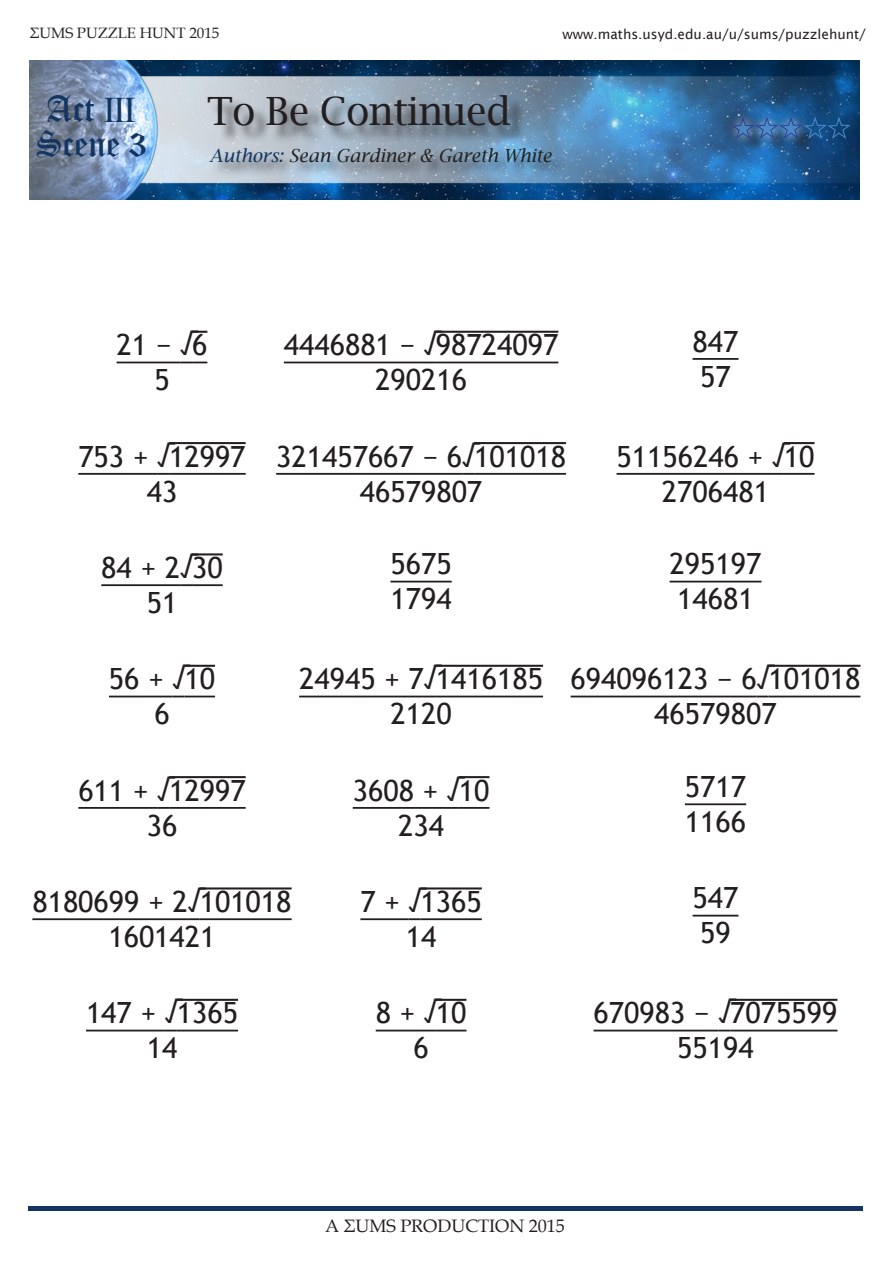
<style>
.page{position:relative;width:893px;height:1263px;background:#fff}
.page>*{position:absolute;margin:0;border:0;box-sizing:border-box;transform-origin:0 0}
.t1{font:39px "Lucida Bright";letter-spacing:-.02em;color:#231f20}
.t2{font:36px "Old English Text";letter-spacing:-.01em;color:#123562}
.t3{font:36px "Old English Text";letter-spacing:-.01em;color:#123562;scale:.85 1}
.t4{font:29.25px "Trebuchet MS";color:#231f20}
.t5{font:italic 18px "Lucida Bright";color:#231f20}
.t6{font:18px "Book Antiqua";color:#231f20}
.t7{font:15px "Book Antiqua";color:#231f20}
.t8{font:13.5px "Lucida Sans";color:#231f20}
.s1{font-family:"Times New Roman"}
.s2{color:#123562}
.s3{font-size:34.05px}
</style>
<div class="page">
<img style="left:30px;top:61px;width:830px;height:138px">
<div style="left:28px;top:1206px;width:835px;height:5px;background:#123562"></div>
<div style="left:211px;top:97px;width:317px;height:47px;background:#231f20;opacity:.75"></div>
<div style="left:211px;top:149px;width:356px;height:29px;background:#231f20;opacity:.75"></div>
<div style="left:735px;top:121px;width:37px;height:35px;background:#231f20;opacity:.75"></div>
<div style="left:724px;top:109px;width:38px;height:38px;background:#fff;opacity:.75"></div>
<div style="left:759px;top:120px;width:37px;height:36px;background:#231f20;opacity:.75"></div>
<div style="left:748px;top:109px;width:38px;height:38px;background:#fff;opacity:.75"></div>
<div style="left:783px;top:120px;width:37px;height:36px;background:#231f20;opacity:.75"></div>
<div style="left:772px;top:109px;width:38px;height:38px;background:#fff;opacity:.75"></div>
<svg style="left:730px;top:117px;width:122px;height:23px;background:#2d5f95"></svg>
<hr style="left:86px;top:1030px;width:79px;height:1px;background:#231f20">
<svg style="left:165px;top:1030px;width:12px;height:1px"></svg>
<hr style="left:177px;top:1030px;width:61px;height:1px;background:#231f20">
<hr style="left:177px;top:999px;width:61px;height:2px;background:#231f20">
<hr style="left:117px;top:362px;width:63px;height:1px;background:#231f20">
<svg style="left:180px;top:362px;width:27px;height:1px"></svg>
<svg style="left:192px;top:331px;width:15px;height:2px"></svg>
<hr style="left:78px;top:473px;width:79px;height:2px;background:#231f20">
<svg style="left:157px;top:473px;width:12px;height:2px"></svg>
<hr style="left:169px;top:473px;width:77px;height:2px;background:#231f20">
<hr style="left:169px;top:442px;width:77px;height:2px;background:#231f20">
<hr style="left:101px;top:584px;width:79px;height:2px;background:#231f20">
<svg style="left:180px;top:584px;width:12px;height:2px"></svg>
<hr style="left:192px;top:584px;width:31px;height:2px;background:#231f20">
<hr style="left:192px;top:553px;width:31px;height:2px;background:#231f20">
<hr style="left:109px;top:696px;width:64px;height:1px;background:#231f20">
<hr style="left:184px;top:696px;width:31px;height:1px;background:#231f20">
<hr style="left:184px;top:665px;width:31px;height:2px;background:#231f20">
<hr style="left:78px;top:807px;width:79px;height:2px;background:#231f20">
<svg style="left:157px;top:807px;width:12px;height:2px"></svg>
<hr style="left:169px;top:807px;width:77px;height:2px;background:#231f20">
<hr style="left:169px;top:776px;width:77px;height:2px;background:#231f20">
<hr style="left:32px;top:918px;width:156px;height:2px;background:#231f20">
<svg style="left:188px;top:918px;width:12px;height:2px"></svg>
<hr style="left:200px;top:918px;width:92px;height:2px;background:#231f20">
<hr style="left:200px;top:887px;width:92px;height:2px;background:#231f20">
<hr style="left:376px;top:1030px;width:48px;height:1px;background:#231f20">
<svg style="left:424px;top:1030px;width:12px;height:1px"></svg>
<hr style="left:436px;top:1030px;width:30px;height:1px;background:#231f20">
<hr style="left:436px;top:999px;width:30px;height:2px;background:#231f20">
<hr style="left:284px;top:362px;width:140px;height:1px;background:#231f20">
<svg style="left:424px;top:362px;width:12px;height:1px"></svg>
<hr style="left:436px;top:362px;width:122px;height:1px;background:#231f20">
<hr style="left:436px;top:331px;width:122px;height:2px;background:#231f20">
<hr style="left:276px;top:473px;width:186px;height:2px;background:#231f20">
<svg style="left:462px;top:473px;width:12px;height:2px"></svg>
<hr style="left:474px;top:473px;width:92px;height:2px;background:#231f20">
<hr style="left:474px;top:442px;width:92px;height:2px;background:#231f20">
<hr style="left:390px;top:581px;width:62px;height:1px;background:#231f20">
<hr style="left:299px;top:696px;width:125px;height:1px;background:#231f20">
<svg style="left:424px;top:696px;width:12px;height:1px"></svg>
<hr style="left:436px;top:696px;width:107px;height:1px;background:#231f20">
<hr style="left:436px;top:665px;width:107px;height:2px;background:#231f20">
<hr style="left:353px;top:807px;width:94px;height:2px;background:#231f20">
<svg style="left:447px;top:807px;width:12px;height:2px"></svg>
<hr style="left:459px;top:807px;width:30px;height:2px;background:#231f20">
<hr style="left:459px;top:776px;width:30px;height:2px;background:#231f20">
<hr style="left:360px;top:918px;width:49px;height:2px;background:#231f20">
<svg style="left:409px;top:918px;width:12px;height:2px"></svg>
<hr style="left:421px;top:918px;width:61px;height:2px;background:#231f20">
<hr style="left:421px;top:887px;width:61px;height:2px;background:#231f20">
<hr style="left:594px;top:1030px;width:124px;height:1px;background:#231f20">
<svg style="left:718px;top:1030px;width:12px;height:1px"></svg>
<hr style="left:730px;top:1030px;width:107px;height:1px;background:#231f20">
<hr style="left:730px;top:999px;width:107px;height:2px;background:#231f20">
<hr style="left:693px;top:358px;width:45px;height:2px;background:#231f20">
<hr style="left:617px;top:473px;width:155px;height:2px;background:#231f20">
<svg style="left:772px;top:473px;width:12px;height:2px"></svg>
<hr style="left:784px;top:473px;width:30px;height:2px;background:#231f20">
<hr style="left:784px;top:442px;width:30px;height:2px;background:#231f20">
<hr style="left:670px;top:581px;width:91px;height:1px;background:#231f20">
<hr style="left:571px;top:696px;width:186px;height:1px;background:#231f20">
<svg style="left:757px;top:696px;width:12px;height:1px"></svg>
<hr style="left:769px;top:696px;width:91px;height:1px;background:#231f20">
<hr style="left:769px;top:665px;width:91px;height:2px;background:#231f20">
<hr style="left:685px;top:803px;width:61px;height:2px;background:#231f20">
<hr style="left:693px;top:915px;width:45px;height:1px;background:#231f20">
<p class="t7" style="left:30px;top:22px;width:191px">ΣUMS PUZZLE HUNT 2015</p>
<p class="t8" style="left:562px;top:26px;width:305px">www.maths.usyd.edu.au/u/sums/puzzlehunt/</p>
<p class="t2" style="left:46px;top:86px;width:91px">Act <span class="s1">III</span></p>
<p class="t3" style="left:37px;top:121px;width:131px">Scene 3</p>
<p class="t1" style="left:207px;top:88px;width:306px">To Be Continued</p>
<p class="t5" style="left:210px;top:146px;width:344px"><span class="s2">Authors:</span> Sean Gardiner &amp; Gareth White</p>
<p class="t4" style="left:117px;top:328px;width:92px">21 − <span class="s3">√</span>6</p>
<p class="t4" style="left:154px;top:363px;width:17px">5</p>
<p class="t4" style="left:78px;top:439px;width:169px">753 + <span class="s3">√</span>12997</p>
<p class="t4" style="left:147px;top:474px;width:32px">43</p>
<p class="t4" style="left:101px;top:550px;width:123px">84 + 2<span class="s3">√</span>30</p>
<p class="t4" style="left:147px;top:585px;width:32px">51</p>
<p class="t4" style="left:284px;top:328px;width:276px">4446881 − <span class="s3">√</span>98724097</p>
<p class="t4" style="left:375px;top:363px;width:93px">290216</p>
<p class="t4" style="left:276px;top:439px;width:291px">321457667 − 6<span class="s3">√</span>101018</p>
<p class="t4" style="left:360px;top:474px;width:124px">46579807</p>
<p class="t4" style="left:390px;top:547px;width:63px">5675</p>
<p class="t4" style="left:390px;top:582px;width:63px">1794</p>
<p class="t4" style="left:693px;top:324px;width:47px">847</p>
<p class="t4" style="left:700px;top:359px;width:32px">57</p>
<p class="t4" style="left:617px;top:439px;width:199px">51156246 + <span class="s3">√</span>10</p>
<p class="t4" style="left:662px;top:474px;width:109px">2706481</p>
<p class="t4" style="left:670px;top:547px;width:93px">295197</p>
<p class="t4" style="left:677px;top:582px;width:78px">14681</p>
<p class="t4" style="left:109px;top:662px;width:108px">56 + <span class="s3">√</span>10</p>
<p class="t4" style="left:154px;top:697px;width:17px">6</p>
<p class="t4" style="left:78px;top:773px;width:169px">611 + <span class="s3">√</span>12997</p>
<p class="t4" style="left:147px;top:808px;width:32px">36</p>
<p class="t4" style="left:299px;top:662px;width:245px">24945 + 7<span class="s3">√</span>1416185</p>
<p class="t4" style="left:390px;top:697px;width:63px">2120</p>
<p class="t4" style="left:353px;top:773px;width:138px">3608 + <span class="s3">√</span>10</p>
<p class="t4" style="left:398px;top:808px;width:47px">234</p>
<p class="t4" style="left:32px;top:884px;width:261px">8180699 + 2<span class="s3">√</span>101018</p>
<p class="t4" style="left:108px;top:919px;width:109px">1601421</p>
<p class="t4" style="left:86px;top:996px;width:153px">147 + <span class="s3">√</span>1365</p>
<p class="t4" style="left:147px;top:1031px;width:32px">14</p>
<p class="t4" style="left:360px;top:884px;width:123px">7 + <span class="s3">√</span>1365</p>
<p class="t4" style="left:406px;top:919px;width:32px">14</p>
<p class="t4" style="left:376px;top:996px;width:92px">8 + <span class="s3">√</span>10</p>
<p class="t4" style="left:413px;top:1031px;width:17px">6</p>
<p class="t4" style="left:571px;top:662px;width:291px">694096123 − 6<span class="s3">√</span>101018</p>
<p class="t4" style="left:654px;top:697px;width:124px">46579807</p>
<p class="t4" style="left:685px;top:769px;width:63px">5717</p>
<p class="t4" style="left:685px;top:804px;width:63px">1166</p>
<p class="t4" style="left:693px;top:881px;width:47px">547</p>
<p class="t4" style="left:700px;top:916px;width:32px">59</p>
<p class="t4" style="left:594px;top:996px;width:245px">670983 − <span class="s3">√</span>7075599</p>
<p class="t4" style="left:677px;top:1031px;width:78px">55194</p>
<p class="t6" style="left:325px;top:1213px;width:241px">A ΣUMS PRODUCTION 2015</p>
</div>
